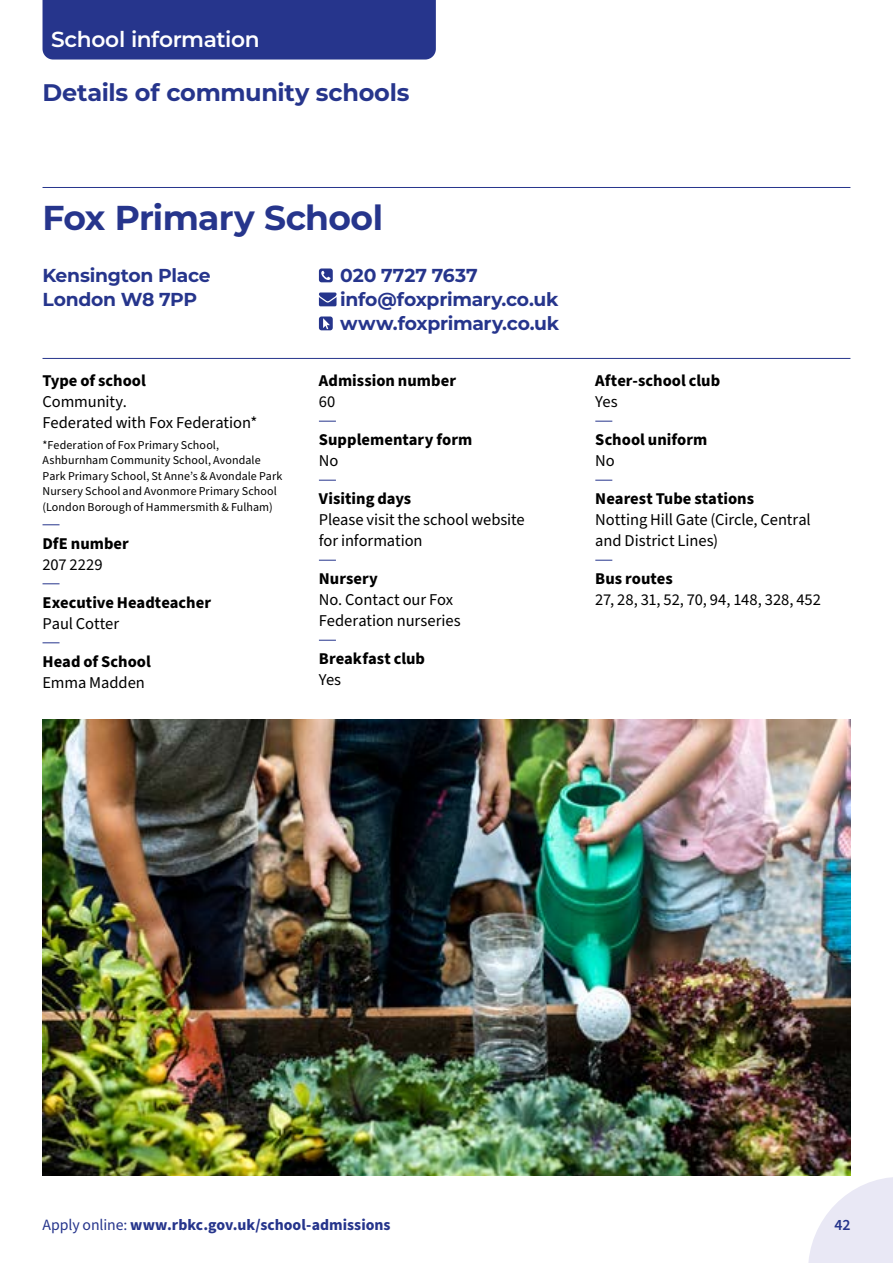
<style>
.page{position:relative;width:893px;height:1263px;background:#fff}
.page>*{position:absolute;margin:0;border:0;box-sizing:border-box;transform-origin:0 0}
.h4_School_name{font:700 34.5px "Montserrat";letter-spacing:-.02em;color:#26358c}
.t1{font:700 24px "Montserrat";letter-spacing:-.01em;color:#26358c}
.t2{font:600 21.75px "Montserrat";letter-spacing:-.015em;color:#fff}
.p_School_stats_address_etc{font:700 18.75px "Montserrat";letter-spacing:-.015em;color:#26358c}
.p_School_stats_text{font:16.5px/21px "Source Sans Pro";letter-spacing:-.005em;color:#000}
.h5_School_stats_text_headers{font:700 16.5px "Source Sans Pro";color:#000}
.h5_School_stats_headers_no_keyline{font:700 16.5px "Source Sans Pro";color:#000}
.t3{font:700 15.75px "Source Sans Pro";color:#26358c}
.t4{font:600 15.75px "Source Sans Pro";color:#26358c}
.p_Footnote_para_2{font:12px/15.3px "Source Sans Pro";letter-spacing:.01em;color:#000}
.s1{font-weight:400}
</style>
<div class="page">
<svg style="left:808px;top:1177px;width:85px;height:86px"></svg>
<div style="left:43px;top:0;width:393px;height:60px;background:#26358c"></div>
<hr style="left:43px;top:187px;width:807px;height:1px;background:#26358c">
<hr style="left:43px;top:358px;width:807px;height:1px;background:#26358c">
<svg style="left:319px;top:268px;width:14px;height:14px"></svg>
<svg style="left:319px;top:292px;width:18px;height:14px"></svg>
<svg style="left:319px;top:316px;width:14px;height:14px"></svg>
<svg style="left:43px;top:524px;width:17px;height:1px"></svg>
<svg style="left:43px;top:583px;width:17px;height:1px"></svg>
<svg style="left:43px;top:642px;width:17px;height:1px"></svg>
<svg style="left:319px;top:421px;width:17px;height:1px"></svg>
<svg style="left:319px;top:480px;width:17px;height:1px"></svg>
<svg style="left:319px;top:560px;width:17px;height:1px"></svg>
<svg style="left:319px;top:640px;width:17px;height:1px"></svg>
<svg style="left:595px;top:421px;width:17px;height:1px"></svg>
<svg style="left:595px;top:480px;width:17px;height:1px"></svg>
<svg style="left:595px;top:560px;width:17px;height:1px"></svg>
<img style="left:43px;top:720px;width:807px;height:456px">
<h3 class="t2" style="left:51px;top:23px;width:210px">School information</h3>
<h2 class="t1" style="left:43px;top:75px;width:369px">Details of community schools</h2>
<h4 class="h4_School_name" style="left:43px;top:193px;width:342px">Fox Primary School</h4>
<p class="p_School_stats_address_etc" style="left:43px;top:261px;width:170px">Kensington Place</p>
<p class="p_School_stats_address_etc" style="left:43px;top:285px;width:156px">London W8 7PP</p>
<p class="p_School_stats_address_etc" style="left:340px;top:261px;width:139px">0 2 0 7 7 2 7 7 6 3 7</p>
<p class="p_School_stats_address_etc" style="left:340px;top:285px;width:220px">info@foxprimary.co.uk</p>
<p class="p_School_stats_address_etc" style="left:340px;top:309px;width:221px">www.foxprimary.co.uk</p>
<h5 class="h5_School_stats_headers_no_keyline" style="left:43px;top:369px;width:105px">Type of school</h5>
<p class="p_School_stats_text" style="left:43px;top:391px;width:86px">Community.</p>
<p class="p_School_stats_text" style="left:43px;top:412px;width:216px">Federated with Fox Federation*</p>
<p class="p_Footnote_para_2" style="left:43px;top:438px;width:241px">*Federation of Fox Primary School, Ashburnham Community School, Avondale Park Primary School, St Anne’s &amp; Avondale Park Nursery School and Avonmore Primary School (London Borough of Hammersmith &amp; Fulham)</p>
<h5 class="h5_School_stats_text_headers" style="left:43px;top:532px;width:88px">D f E number</h5>
<p class="p_School_stats_text" style="left:43px;top:554px;width:62px">2 0 7 2 2 2 9</p>
<h5 class="h5_School_stats_text_headers" style="left:43px;top:591px;width:170px">Executive Headteacher</h5>
<p class="p_School_stats_text" style="left:43px;top:613px;width:78px">Paul Cotter</p>
<h5 class="h5_School_stats_text_headers" style="left:43px;top:650px;width:110px">Head of School</h5>
<p class="p_School_stats_text" style="left:43px;top:672px;width:104px">Emma Madden</p>
<h5 class="h5_School_stats_headers_no_keyline" style="left:319px;top:369px;width:139px">Admission number</h5>
<p class="p_School_stats_text" style="left:319px;top:391px;width:18px">60</p>
<h5 class="h5_School_stats_text_headers" style="left:319px;top:428px;width:155px">Supplementary form</h5>
<p class="p_School_stats_text" style="left:319px;top:450px;width:21px">No</p>
<h5 class="h5_School_stats_text_headers" style="left:319px;top:487px;width:94px">Visiting days</h5>
<p class="p_School_stats_text" style="left:319px;top:509px;width:207px">Please visit the school website for information</p>
<h5 class="h5_School_stats_text_headers" style="left:319px;top:567px;width:61px">Nursery</h5>
<p class="p_School_stats_text" style="left:319px;top:589px;width:143px">No. Contact our Fox<br>Federation nurseries</p>
<h5 class="h5_School_stats_text_headers" style="left:319px;top:647px;width:108px">Breakfast club</h5>
<p class="p_School_stats_text" style="left:319px;top:669px;width:24px">Yes</p>
<h5 class="h5_School_stats_headers_no_keyline" style="left:595px;top:369px;width:126px">After-school club</h5>
<p class="p_School_stats_text" style="left:595px;top:391px;width:24px">Yes</p>
<h5 class="h5_School_stats_text_headers" style="left:595px;top:428px;width:114px">School uniform</h5>
<p class="p_School_stats_text" style="left:595px;top:450px;width:21px">No</p>
<h5 class="h5_School_stats_text_headers" style="left:595px;top:487px;width:160px">Nearest Tube stations</h5>
<p class="p_School_stats_text" style="left:595px;top:509px;width:217px">Notting Hill Gate (Circle, Central and District Lines)</p>
<h5 class="h5_School_stats_text_headers" style="left:595px;top:567px;width:79px">Bus routes</h5>
<p class="p_School_stats_text" style="left:595px;top:589px;width:227px">27, 28, 31, 52, 70, 94, 148, 328, 452</p>
<p class="t3" style="left:43px;top:1214px;width:350px"><span class="s1">Apply online:</span> www.rbkc.gov.uk/school-admissions</p>
<p class="t4" style="left:834px;top:1214px;width:17px">42</p>
</div>
